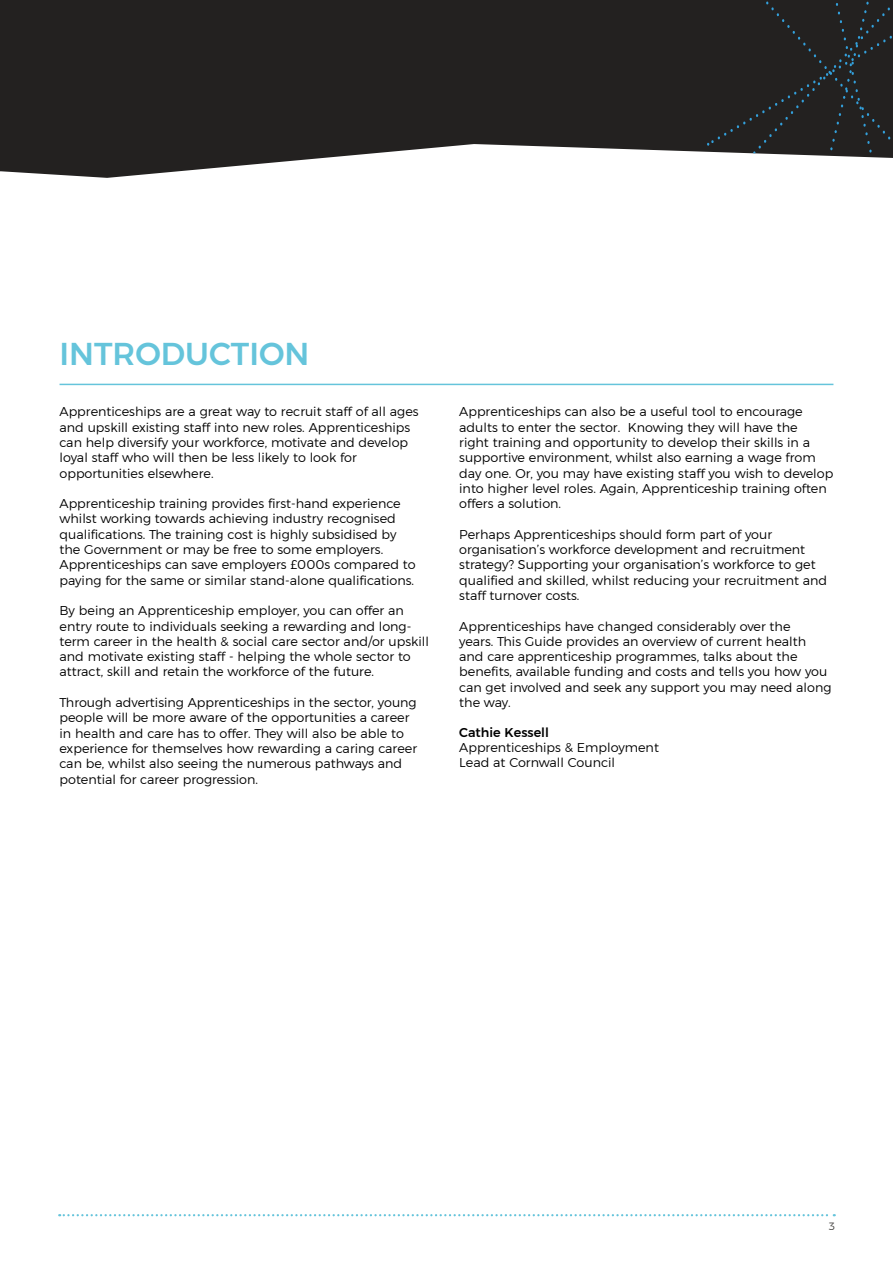
<style>
.page{position:relative;width:893px;height:1263px;background:#fff}
.page>*{position:absolute;margin:0;border:0;box-sizing:border-box;transform-origin:0 0}
.t1{font:500 31.5px "Montserrat";color:#65c4db}
.t2{font:300 12.75px/15.3px "Montserrat";color:#000}
.t3{font:500 12.75px "Montserrat";color:#000}
.t4{font:300 10.5px "Montserrat";color:#383634}
</style>
<div class="page">
<svg style="left:0;top:0;width:531px;height:178px;fill:#232120"></svg>
<div style="left:531px;top:0;width:177px;height:152px;background:#232120"></div>
<div style="left:708px;top:0;width:185px;height:158px;background:#232120"></div>
<svg style="left:59px;top:1214px;width:776px;height:2px"></svg>
<hr style="left:60px;top:384px;width:773px;height:1px;background:#65c4db">
<h1 class="t1" style="left:60px;top:330px;width:251px">INTRODUCTION</h1>
<p class="t2" style="left:60px;top:404px;width:361px">Apprenticeships are a great way to recruit staff of all ages and upskill existing staff into new roles. Apprenticeships can help diversify your workforce, motivate and develop loyal staff who will then be less likely to look for opportunities elsewhere.</p>
<p class="t2" style="left:60px;top:496px;width:358px">Apprenticeship training provides first-hand experience whilst working towards achieving industry recognised qualifications. The training cost is highly subsidised by the Government or may be free to some employers.<br>Apprenticeships can save employers £000s compared to paying for the same or similar stand-alone qualifications.</p>
<p class="t2" style="left:60px;top:603px;width:371px">By being an Apprenticeship employer, you can offer an entry route to individuals seeking a rewarding and long&shy;term career in the health &amp; social care sector and/or upskill and motivate existing staff - helping the whole sector to attract, skill and retain the workforce of the future.</p>
<p class="t2" style="left:60px;top:695px;width:359px">Through advertising Apprenticeships in the sector, young people will be more aware of the opportunities a career in health and care has to offer. They will also be able to experience for themselves how rewarding a caring career can be, whilst also seeing the numerous pathways and potential for career progression.</p>
<p class="t2" style="left:459px;top:404px;width:376px">Apprenticeships can also be a useful tool to encourage adults to enter the sector. Knowing they will have the<br>right training and opportunity to develop their skills in a supportive environment, whilst also earning a wage from day one. Or, you may have existing staff you wish to develop into higher level roles. Again, Apprenticeship training often offers a solution.</p>
<p class="t2" style="left:459px;top:526px;width:369px">Perhaps Apprenticeships should form part of your organisation’s workforce development and recruitment strategy? Supporting your organisation’s workforce to get qualified and skilled, whilst reducing your recruitment and staff turnover costs.</p>
<p class="t2" style="left:459px;top:618px;width:374px">Apprenticeships have changed considerably over the<br>years. This Guide provides an overview of current health and care apprenticeship programmes, talks about the benefits, available funding and costs and tells you how you can get involved and seek any support you may need along the way.</p>
<p class="t3" style="left:459px;top:722px;width:91px">Cathie Kessell</p>
<p class="t2" style="left:459px;top:740px;width:201px">Apprenticeships &amp; Employment<br>Lead at Cornwall Council</p>
<p class="t4" style="left:829px;top:1219px;width:8px">3</p>
</div>
